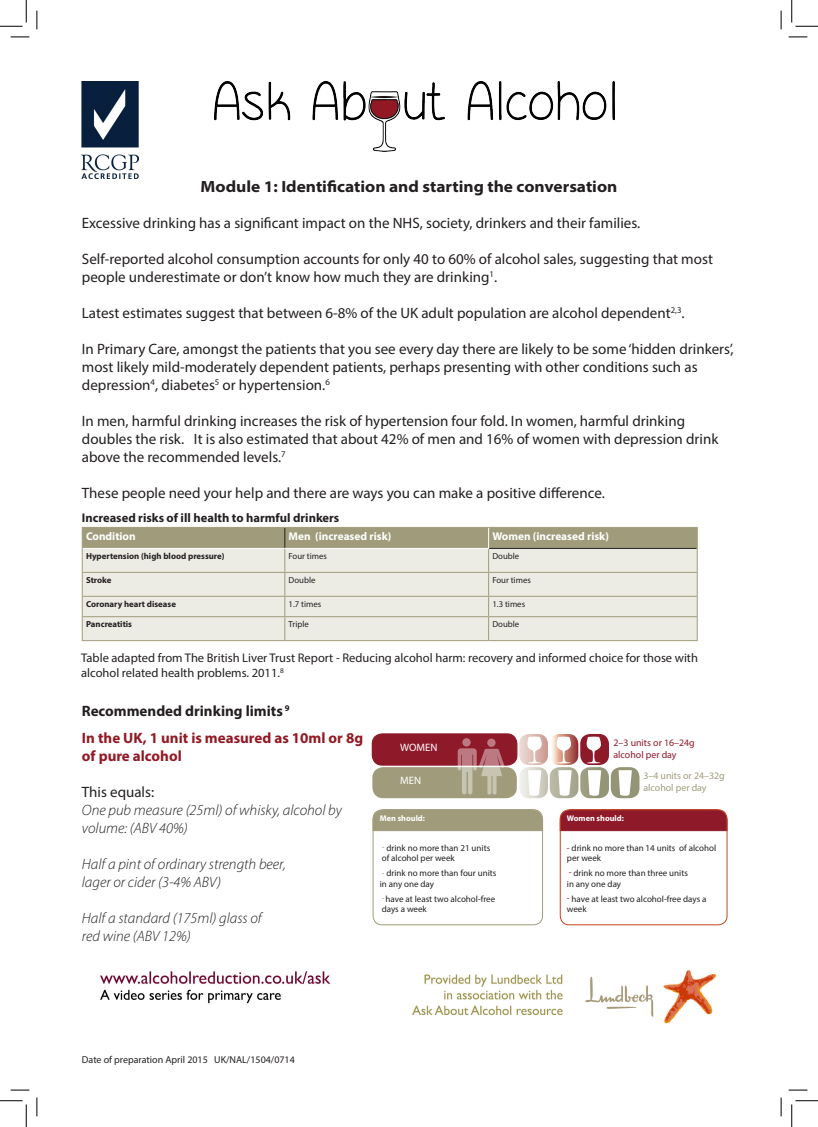
<style>
.page{position:relative;width:818px;height:1127px;background:#fff}
.page>*{position:absolute;margin:0;border:0;box-sizing:border-box;transform-origin:0 0}
.t1{font:700 semi-expanded 16.25px "Myriad Pro";color:#231f20}
.t2{font:15px/18px "Myriad Pro";color:#231f20}
.t3{font:italic 300 15px/18px "Myriad Pro";color:#231f20}
.t4{font:700 15px/18px "Myriad Pro";color:#921924}
.t5{font:700 15px "Myriad Pro";color:#231f20}
.t6{font:12.5px/15px "Myriad Pro";color:#231f20}
.t7{font:700 12.5px "Myriad Pro";color:#231f20}
.t8{font:700 11.25px "Myriad Pro";color:#fff}
.t9{font:10.75px "Myriad Pro";color:#fff}
.t10{font:10px "Myriad Pro";color:#231f20}
.t11{font:9.88px "Myriad Pro";color:#8d1929}
.t12{font:9.88px "Myriad Pro";color:#a09c7b}
.t13{font:9px/10.5px "Myriad Pro";color:#231f20}
.t14{font:700 8.75px "Myriad Pro";color:#231f20}
.t15{font:8.75px "Myriad Pro";color:#231f20}
.t16{font:700 8.25px "Myriad Pro";color:#fff}
.s1{color:#a09c7b}
.s2{color:#8d1929}
</style>
<div class="page">
<img style="left:214px;top:82px;width:401px;height:69px">
<div style="left:372px;top:733px;width:145px;height:31px;background:#8d1929;border-radius:10px"></div>
<div style="left:372px;top:733px;width:145px;height:32px;border:1px solid #8d1929;border-radius:10px"></div>
<div style="left:372px;top:767px;width:145px;height:31px;background:#a09c7b;border-radius:11px"></div>
<div style="left:487px;top:738px;width:8px;height:8px;background:#bc7982;border-radius:50%"></div>
<div style="left:462px;top:738px;width:9px;height:8px;background:#bc7982;border-radius:50%"></div>
<svg style="left:458px;top:748px;width:47px;height:46px"></svg>
<svg style="left:519px;top:734px;width:120px;height:64px"></svg>
<div style="left:372px;top:810px;width:169px;height:21px;background:#a09c7b"></div>
<div style="left:373px;top:809px;width:170px;height:115px;border:1px solid #a09c7b;border-radius:9px"></div>
<svg style="left:559px;top:809px;width:169px;height:22px;background:#8f1d2d"></svg>
<div style="left:560px;top:809px;width:167px;height:115px;border:1px solid #c7431e;border-radius:9px"></div>
<svg style="left:82px;top:527px;width:616px;height:113px;background:#dbd9cd"></svg>
<hr style="left:82px;top:595px;width:203px;height:1px;background:#a09c7b">
<hr style="left:82px;top:616px;width:203px;height:1px;background:#a09c7b">
<hr style="left:82px;top:640px;width:203px;height:1px;background:#a09c7b">
<hr style="left:285px;top:595px;width:204px;height:1px;background:#a09c7b">
<hr style="left:285px;top:616px;width:204px;height:1px;background:#a09c7b">
<hr style="left:285px;top:640px;width:204px;height:1px;background:#a09c7b">
<hr style="left:489px;top:595px;width:209px;height:1px;background:#a09c7b">
<hr style="left:489px;top:616px;width:209px;height:1px;background:#a09c7b">
<hr style="left:489px;top:640px;width:209px;height:1px;background:#a09c7b">
<img style="left:100px;top:970px;width:616px;height:54px">
<img style="left:82px;top:82px;width:56px;height:97px">
<svg style="left:11px;top:36px;width:18px;height:2px"></svg>
<svg style="left:788px;top:36px;width:19px;height:2px"></svg>
<svg style="left:11px;top:1089px;width:18px;height:1px"></svg>
<svg style="left:788px;top:1089px;width:19px;height:1px"></svg>
<svg style="left:36px;top:11px;width:2px;height:18px"></svg>
<svg style="left:36px;top:1097px;width:2px;height:18px"></svg>
<svg style="left:780px;top:11px;width:2px;height:18px"></svg>
<svg style="left:780px;top:1097px;width:2px;height:18px"></svg>
<svg style="left:0;top:0;width:27px;height:27px"></svg>
<svg style="left:0;top:1100px;width:27px;height:26px"></svg>
<svg style="left:791px;top:0;width:27px;height:27px"></svg>
<svg style="left:791px;top:1100px;width:27px;height:26px"></svg>
<p class="t1" style="left:201px;top:176px;width:418px">Module 1: Identification and starting the conversation</p>
<p class="t2" style="left:82px;top:213px;width:560px">Excessive drinking has a significant impact on the NHS, society, drinkers and their families.</p>
<p class="t2" style="left:82px;top:249px;width:632px">Self-reported alcohol consumption accounts for only 40 to 60% of alcohol sales, suggesting that most people underestimate or don’t know how much they are drinking<sup>1</sup>.</p>
<p class="t2" style="left:82px;top:303px;width:604px">Latest estimates suggest that between 6-8% of the UK adult population are alcohol dependent<sup>2,3</sup>.</p>
<p class="t2" style="left:82px;top:339px;width:653px">In Primary Care, amongst the patients that you see every day there are likely to be some ‘hidden drinkers’, most likely mild-moderately dependent patients, perhaps presenting with other conditions such as depression<sup>4</sup>, diabetes<sup>5</sup> or hypertension.<sup>6</sup></p>
<p class="t2" style="left:82px;top:411px;width:638px">In men, harmful drinking increases the risk of hypertension four fold. In women, harmful drinking doubles the risk. It is also estimated that about 42% of men and 16% of women with depression drink above the recommended levels.<sup>7</sup></p>
<p class="t2" style="left:82px;top:483px;width:524px">These people need your help and there are ways you can make a positive difference.</p>
<p class="t7" style="left:82px;top:510px;width:259px">Increased risks of ill health to harmful drinkers</p>
<p class="t8" style="left:86px;top:528px;width:51px">Condition</p>
<p class="t8" style="left:289px;top:528px;width:104px">Men (increased risk)</p>
<p class="t8" style="left:492px;top:528px;width:118px">Women (increased risk)</p>
<p class="t14" style="left:86px;top:550px;width:140px">Hypertension (high blood pressure)</p>
<p class="t15" style="left:289px;top:550px;width:40px">Four times</p>
<p class="t15" style="left:492px;top:550px;width:28px">Double</p>
<p class="t14" style="left:86px;top:574px;width:27px">Stroke</p>
<p class="t15" style="left:289px;top:574px;width:28px">Double</p>
<p class="t15" style="left:492px;top:574px;width:40px">Four times</p>
<p class="t14" style="left:86px;top:598px;width:91px">Coronary heart disease</p>
<p class="t15" style="left:289px;top:598px;width:34px">1.7 times</p>
<p class="t15" style="left:492px;top:598px;width:34px">1.3 times</p>
<p class="t14" style="left:86px;top:618px;width:48px">Pancreatitis</p>
<p class="t15" style="left:289px;top:618px;width:22px">Triple</p>
<p class="t15" style="left:492px;top:618px;width:28px">Double</p>
<p class="t6" style="left:81px;top:649px;width:618px">Table adapted from The British Liver Trust Report - Reducing alcohol harm: recovery and informed choice for those with alcohol related health problems. 2011.<sup>8</sup></p>
<p class="t5" style="left:82px;top:701px;width:209px">Recommended drinking limits <sup>9</sup></p>
<p class="t4" style="left:82px;top:728px;width:283px">In the UK, 1 unit is measured as 10ml or 8g of pure alcohol</p>
<p class="t2" style="left:82px;top:782px;width:74px">This equals:</p>
<p class="t3" style="left:82px;top:800px;width:261px">One pub measure (25ml) of whisky, alcohol by volume: (ABV 40%)</p>
<p class="t3" style="left:82px;top:854px;width:205px">Half a pint of ordinary strength beer,</p>
<p class="t3" style="left:82px;top:872px;width:141px">lager or cider (3-4% ABV)</p>
<p class="t3" style="left:82px;top:908px;width:181px">Half a standard (175ml) glass of</p>
<p class="t3" style="left:82px;top:926px;width:110px">red wine (ABV 12%)</p>
<p class="t9" style="left:400px;top:740px;width:39px">WOMEN</p>
<p class="t9" style="left:400px;top:773px;width:22px">MEN</p>
<p class="t16" style="left:380px;top:813px;width:47px">Men should:</p>
<p class="t13" style="left:382px;top:842px;width:110px"><span class="s1">-</span> drink no more than 21 units of alcohol per week</p>
<p class="t13" style="left:380px;top:867px;width:118px"><span class="s1">-</span> drink no more than four units in any one day</p>
<p class="t13" style="left:382px;top:892px;width:115px"><span class="s1">-</span>have at least two alcohol-free days a week</p>
<p class="t10" style="left:82px;top:1052px;width:214px">Date of preparation April 2015 UK/NAL/1504/0714</p>
<p class="t11" style="left:613px;top:736px;width:83px">2–3 units or 16–24g</p>
<p class="t11" style="left:613px;top:748px;width:65px">alcohol per day</p>
<p class="t12" style="left:643px;top:769px;width:83px">3–4 units or 24–32g</p>
<p class="t12" style="left:643px;top:781px;width:65px">alcohol per day</p>
<p class="t16" style="left:567px;top:813px;width:59px">Women should:</p>
<p class="t13" style="left:567px;top:842px;width:151px"><span class="s2">-</span> drink no more than 14 units of alcohol per week</p>
<p class="t13" style="left:567px;top:867px;width:122px"><span class="s2">-</span> drink no more than three units in any one day</p>
<p class="t13" style="left:567px;top:892px;width:141px"><span class="s2">-</span> have at least two alcohol-free days a week</p>
</div>
